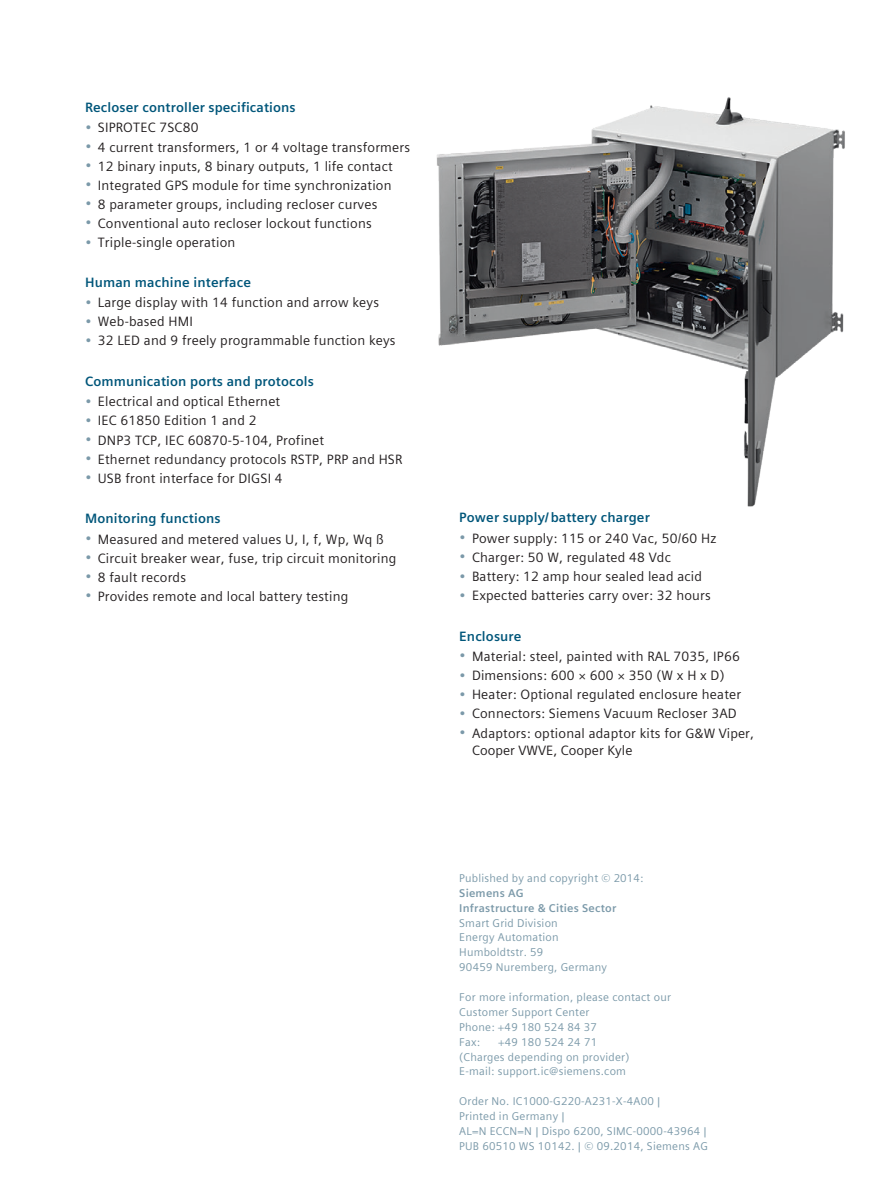
<style>
.page{position:relative;width:893px;height:1191px;background:#fff}
.page>*{position:absolute;margin:0;border:0;box-sizing:border-box;transform-origin:0 0}
.t1{font:13.5px/17px "Siemens Sans Global";letter-spacing:.015em;color:#231f20}
.t2{font:700 13.5px "Siemens Sans Global";letter-spacing:.01em;color:#00567a}
.t3{font:11.25px/14.9px "Siemens Sans Global";letter-spacing:.02em;color:#7b99a9}
.t4{font:700 11.25px/14.9px "Siemens Sans Global";letter-spacing:.02em;color:#7b99a9}
.s1{color:#7b99a9}
</style>
<div class="page">
<img style="left:436px;top:97px;width:409px;height:410px">
<p class="t2" style="left:85px;top:97px;width:212px">Recloser controller specifications</p>
<p class="t1" style="left:85px;top:119px;width:115px"><span class="s1">•</span> SIPROTEC 7SC80</p>
<p class="t1" style="left:85px;top:138px;width:327px"><span class="s1">•</span> 4 current transformers, 1 or 4 voltage transformers</p>
<p class="t1" style="left:85px;top:158px;width:309px"><span class="s1">•</span> 12 binary inputs, 8 binary outputs, 1 life contact</p>
<p class="t1" style="left:85px;top:177px;width:308px"><span class="s1">•</span> Integrated GPS module for time synchronization</p>
<p class="t1" style="left:85px;top:196px;width:294px"><span class="s1">•</span> 8 parameter groups, including recloser curves</p>
<p class="t1" style="left:85px;top:215px;width:288px"><span class="s1">•</span> Conventional auto recloser lockout functions</p>
<p class="t1" style="left:85px;top:234px;width:152px"><span class="s1">•</span> Triple-single operation</p>
<p class="t2" style="left:85px;top:272px;width:168px">Human machine interface</p>
<p class="t1" style="left:85px;top:294px;width:296px"><span class="s1">•</span> Large display with 14 function and arrow keys</p>
<p class="t1" style="left:85px;top:313px;width:109px"><span class="s1">•</span> Web-based HMI</p>
<p class="t1" style="left:85px;top:332px;width:312px"><span class="s1">•</span> 32 LED and 9 freely programmable function keys</p>
<p class="t2" style="left:85px;top:371px;width:230px">Communication ports and protocols</p>
<p class="t1" style="left:85px;top:393px;width:197px"><span class="s1">•</span> Electrical and optical Ethernet</p>
<p class="t1" style="left:85px;top:412px;width:173px"><span class="s1">•</span> IEC 61850 Edition 1 and 2</p>
<p class="t1" style="left:85px;top:431px;width:241px"><span class="s1">•</span> DNP3 TCP, IEC 60870-5-104, Profinet</p>
<p class="t1" style="left:85px;top:450px;width:319px"><span class="s1">•</span> Ethernet redundancy protocols RSTP, PRP and HSR</p>
<p class="t1" style="left:85px;top:470px;width:199px"><span class="s1">•</span> USB front interface for DIGSI 4</p>
<p class="t2" style="left:85px;top:508px;width:137px">Monitoring functions</p>
<p class="t1" style="left:85px;top:530px;width:300px"><span class="s1">•</span> Measured and metered values U, I, f, Wp, Wq ß</p>
<p class="t1" style="left:85px;top:549px;width:313px"><span class="s1">•</span> Circuit breaker wear, fuse, trip circuit monitoring</p>
<p class="t1" style="left:85px;top:569px;width:103px"><span class="s1">•</span> 8 fault records</p>
<p class="t1" style="left:85px;top:588px;width:265px"><span class="s1">•</span> Provides remote and local battery testing</p>
<p class="t2" style="left:459px;top:507px;width:192px">Power supply/battery charger</p>
<p class="t1" style="left:459px;top:530px;width:259px"><span class="s1">•</span> Power supply: 115 or 240 Vac, 50/60 Hz</p>
<p class="t1" style="left:459px;top:549px;width:213px"><span class="s1">•</span> Charger: 50 W, regulated 48 Vdc</p>
<p class="t1" style="left:459px;top:568px;width:244px"><span class="s1">•</span> Battery: 12 amp hour sealed lead acid</p>
<p class="t1" style="left:459px;top:587px;width:253px"><span class="s1">•</span> Expected batteries carry over: 32 hours</p>
<p class="t2" style="left:459px;top:625px;width:64px">Enclosure</p>
<p class="t1" style="left:459px;top:648px;width:282px"><span class="s1">•</span> Material: steel, painted with RAL 7035, IP66</p>
<p class="t1" style="left:459px;top:667px;width:267px"><span class="s1">•</span> Dimensions: 600 × 600 × 350 (W x H x D)</p>
<p class="t1" style="left:459px;top:686px;width:283px"><span class="s1">•</span> Heater: Optional regulated enclosure heater</p>
<p class="t1" style="left:459px;top:705px;width:279px"><span class="s1">•</span> Connectors: Siemens Vacuum Recloser 3AD</p>
<p class="t1" style="left:472px;top:724px;width:283px;text-indent:-13px"><span class="s1">•</span> Adaptors: optional adaptor kits for G&amp;W Viper,<br>Cooper VWVE, Cooper Kyle</p>
<p class="t3" style="left:459px;top:870px;width:186px">Published by and copyright © 2014:</p>
<p class="t4" style="left:459px;top:885px;width:159px">Siemens AG<br>Infrastructure &amp; Cities Sector</p>
<p class="t3" style="left:459px;top:915px;width:149px">Smart Grid Division<br>Energy Automation<br>Humboldtstr. 59<br>90459 Nuremberg, Germany</p>
<p class="t3" style="left:459px;top:989px;width:213px">For more information, please contact our<br>Customer Support Center<br>Phone: +49 180 524 84 37<br>Fax:</p>
<p class="t3" style="left:459px;top:1034px;width:172px;text-align:center">+49 180 524 24 71<br>(Charges depending on provider)<br>E-mail: support.ic@siemens.com</p>
<p class="t3" style="left:459px;top:1094px;width:250px">Order No. IC1000-G220-A231-X-4A00 |<br>Printed in Germany |<br>AL=N ECCN=N | Dispo 6200, SIMC-0000-43964 | PUB 60510 WS 10142. | © 09.2014, Siemens AG</p>
</div>
